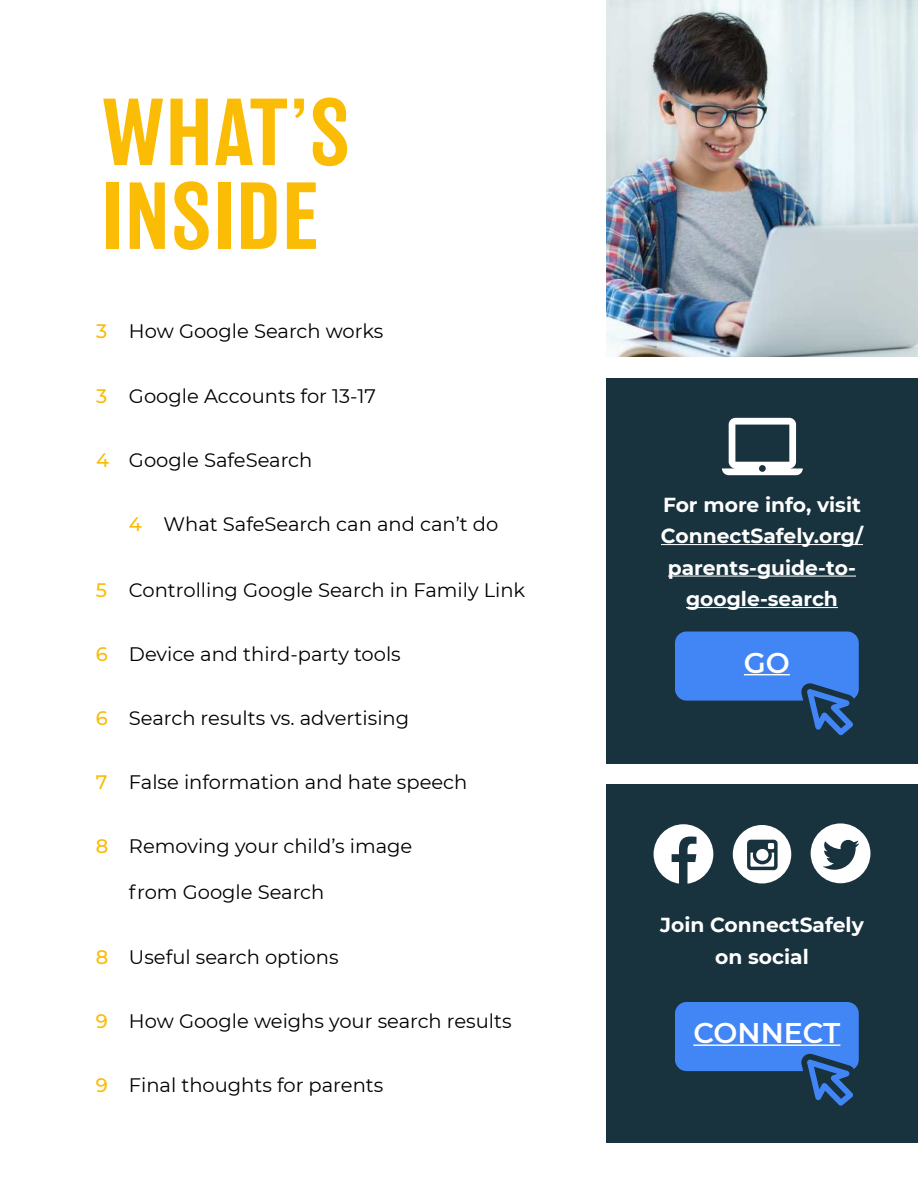
<style>
.page{position:relative;width:918px;height:1188px;background:#fff}
.page>*{position:absolute;margin:0;border:0;box-sizing:border-box;transform-origin:0 0}
.t1{font:500 87.45px/83.8px "Balboa";letter-spacing:.03em;color:#fbbc05}
.t2{font:600 28.5px "Montserrat";color:#fff}
.t3{font:700 20.25px/31.5px "Montserrat";color:#fff;text-align:center}
.t4{font:19.5px "Montserrat";color:#000}
.s1{font-weight:500;color:#fbbc05}
</style>
<div class="page">
<div style="left:606px;top:784px;width:312px;height:359px;background:#18323e"></div>
<div style="left:606px;top:378px;width:312px;height:385px;background:#18323e"></div>
<svg style="left:675px;top:632px;width:184px;height:103px"></svg>
<hr style="left:661px;top:544px;width:202px;height:1px;background:#fff">
<hr style="left:668px;top:576px;width:188px;height:1px;background:#fff">
<hr style="left:686px;top:607px;width:152px;height:1px;background:#fff">
<svg style="left:722px;top:418px;width:81px;height:57px"></svg>
<hr style="left:744px;top:674px;width:46px;height:1px;background:#fff">
<svg style="left:675px;top:1002px;width:184px;height:104px"></svg>
<hr style="left:693px;top:1044px;width:147px;height:2px;background:#fff">
<svg style="left:654px;top:824px;width:59px;height:60px"></svg>
<svg style="left:811px;top:824px;width:59px;height:59px"></svg>
<svg style="left:733px;top:825px;width:58px;height:58px"></svg>
<img style="left:606px;top:0;width:312px;height:357px">
<h1 class="t1" style="left:103px;top:97px;width:249px">WHAT’S<br>INSIDE</h1>
<p class="t4" style="left:96px;top:324px;width:289px"><span class="s1">3</span> How Google Search works</p>
<p class="t4" style="left:96px;top:388px;width:281px"><span class="s1">3</span> Google Accounts for 13-17</p>
<p class="t4" style="left:96px;top:452px;width:218px"><span class="s1">4</span> Google SafeSearch</p>
<p class="t4" style="left:129px;top:516px;width:371px"><span class="s1">4</span> What SafeSearch can and can’t do</p>
<p class="t4" style="left:96px;top:582px;width:431px"><span class="s1">5</span> Controlling Google Search in Family Link</p>
<p class="t4" style="left:96px;top:646px;width:306px"><span class="s1">6</span> Device and third-party tools</p>
<p class="t4" style="left:96px;top:710px;width:315px"><span class="s1">6</span> Search results vs. advertising</p>
<p class="t4" style="left:96px;top:775px;width:373px"><span class="s1">7</span> False information and hate speech</p>
<p class="t4" style="left:96px;top:839px;width:318px"><span class="s1">8</span> Removing your child’s image</p>
<p class="t4" style="left:129px;top:885px;width:197px">from Google Search</p>
<p class="t4" style="left:96px;top:949px;width:244px"><span class="s1">8</span> Useful search options</p>
<p class="t4" style="left:96px;top:1013px;width:417px"><span class="s1">9</span> How Google weighs your search results</p>
<p class="t4" style="left:96px;top:1077px;width:289px"><span class="s1">9</span> Final thoughts for parents</p>
<p class="t3" style="left:661px;top:489px;width:204px">For more info, visit<br>ConnectSafely.org/ parents-guide-to&shy;google-search</p>
<h2 class="t2" style="left:744px;top:651px;width:47px">GO</h2>
<p class="t3" style="left:660px;top:910px;width:205px">Join ConnectSafely on social</p>
<h2 class="t2" style="left:693px;top:1021px;width:149px">CONNECT</h2>
</div>
